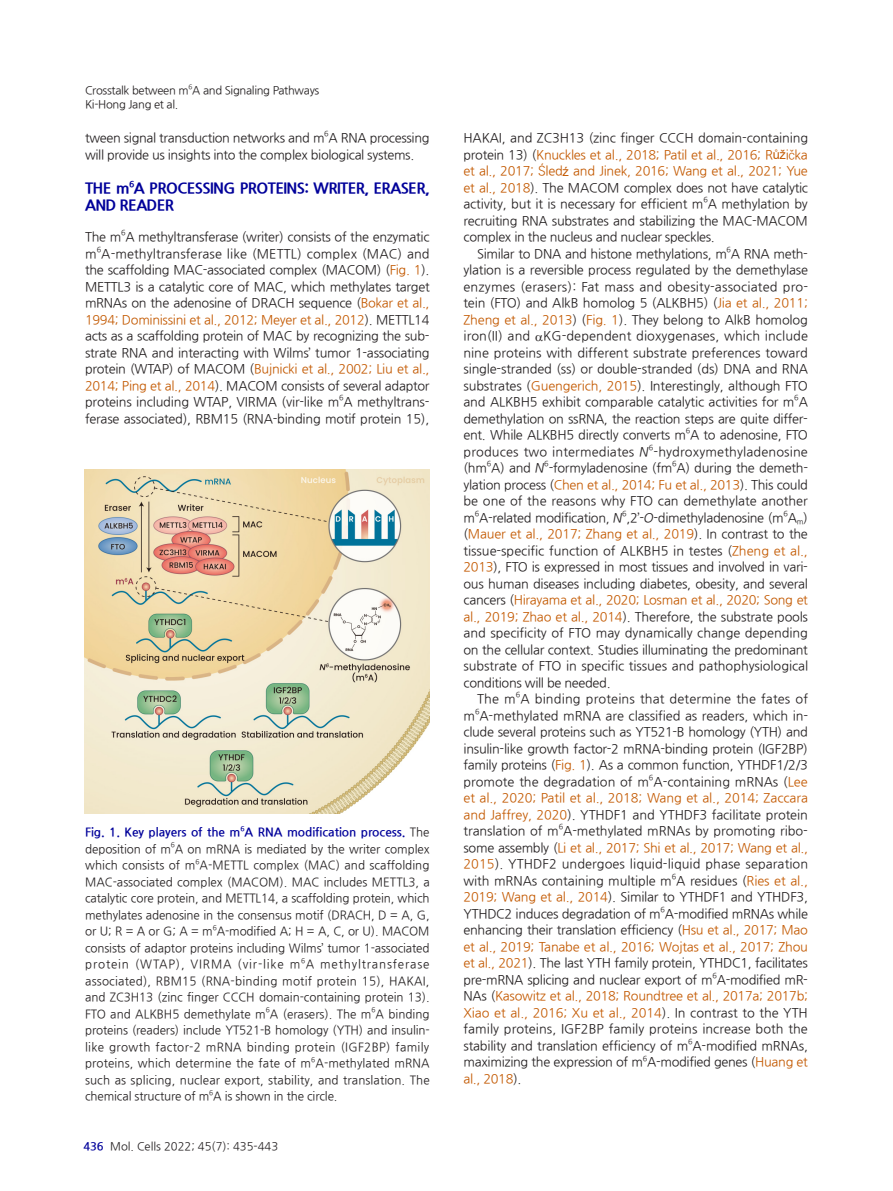
<style>
.page{position:relative;width:893px;height:1191px;background:#fff}
.page>*{position:absolute;margin:0;border:0;box-sizing:border-box;transform-origin:0 0}
.t1{font:800 15px "Nanum Gothic";letter-spacing:-.04em;color:#00009a}
.t2{font:12.75px/16.5px "Nanum Gothic";letter-spacing:-.02em;color:#231f20;text-align:justify}
.t3{font:12.75px "Nanum Gothic";letter-spacing:.01em;color:#231f20}
.t4{font:12.75px "Nanum Gothic";letter-spacing:.015em;color:#231f20}
.t5{font:12.75px "Nanum Gothic";letter-spacing:-.025em;color:#c35900}
.t6{font:12px/16.5px "Nanum Gothic";color:#231f20;text-align:justify}
.t7{font:700 12px "Nanum Gothic";letter-spacing:-.005em;color:#00009a}
.t8{font:11.25px "Nanum Gothic";letter-spacing:-.025em;color:#231f20}
.t9{font:11.25px "Nanum Gothic";color:#231f20}
.t10{font:800 8.7px "Nanum Gothic";color:#00009a}
.t11{font:7.5px "Nanum Gothic";color:#231f20}
.t12{font:7.05px "Nanum Gothic";color:#231f20}
.t13{font:700 7.05px "Nanum Gothic";color:#00009a}
.t14{font:6.6px "Nanum Gothic";color:#231f20}
.s1{color:#c35900}
.s2{font-weight:400;color:#231f20}
.s3{font-weight:700;color:#00009a}
.s4{font-family:"Arial";color:#c35900}
.s5{font-family:"Ko Pub World Dotum";font-weight:300;color:#c35900}
.s6{font-style:italic}
.s7{color:#231f20}
</style>
<div class="page">
<img style="left:85px;top:469px;width:345px;height:345px">
<p class="t14" style="left:188px;top:84px;width:5px">6</p>
<p class="t8" style="left:85px;top:85px;width:236px">Crosstalk between m A and Signaling Pathways</p>
<p class="t8" style="left:85px;top:99px;width:95px">Ki-Hong Jang et al.</p>
<p class="t2" style="left:85px;top:130px;width:346px">tween signal transduction networks and m A RNA processing</p>
<p class="t11" style="left:324px;top:130px;width:6px">6</p>
<p class="t2" style="left:85px;top:146px;width:331px">will provide us insights into the complex biological systems.</p>
<p class="t1" style="left:85px;top:180px;width:346px">THE m A PROCESSING PROTEINS: WRITER, ERASER,</p>
<p class="t10" style="left:129px;top:179px;width:7px">6</p>
<p class="t1" style="left:85px;top:197px;width:91px">AND READER</p>
<p class="t2" style="left:85px;top:229px;width:346px">The m A methyltransferase (writer) consists of the enzymatic</p>
<p class="t11" style="left:121px;top:229px;width:6px">6</p>
<p class="t3" style="left:85px;top:247px;width:346px">m A-methyltransferase like (METTL) complex (MAC) and</p>
<p class="t11" style="left:97px;top:246px;width:6px">6</p>
<p class="t2" style="left:85px;top:262px;width:346px">the scaffolding MAC-associated complex (MACOM) (<span class="s1">Fig. 1</span>).<br>METTL3 is a catalytic core of MAC, which methylates target mRNAs on the adenosine of DRACH sequence (<span class="s1">Bokar et al., 1994; Dominissini et al., 2012; Meyer et al., 2012</span>). METTL14 acts as a scaffolding protein of MAC by recognizing the sub&shy;strate RNA and interacting with Wilms’ tumor 1-associating protein (WTAP) of MACOM (<span class="s1">Bujnicki et al., 2002; Liu et al., 2014; Ping et al., 2014</span>). MACOM consists of several adaptor proteins including WTAP, VIRMA (vir-like m A methyltrans-</p>
<p class="t11" style="left:339px;top:394px;width:6px">6</p>
<p class="t2" style="left:85px;top:410px;width:346px">ferase associated), RBM15 (RNA-binding motif protein 15),</p>
<p class="t13" style="left:240px;top:825px;width:6px">6</p>
<p class="t6" style="left:85px;top:841px;width:346px">deposition of m A on mRNA is mediated by the writer complex</p>
<p class="t7" style="left:85px;top:826px;width:346px">Fig. 1. Key players of the m A RNA modification process. <span class="s2">The</span></p>
<p class="t12" style="left:171px;top:841px;width:6px">6</p>
<p class="t6" style="left:85px;top:857px;width:346px">which consists of m A-METTL complex (MAC) and scaffolding</p>
<p class="t12" style="left:195px;top:858px;width:6px">6</p>
<p class="t6" style="left:85px;top:874px;width:346px">MAC-associated complex (MACOM). MAC includes METTL3, a catalytic core protein, and METTL14, a scaffolding protein, which methylates adenosine in the consensus motif (DRACH, D = A, G, or U; R = A or G; A = m A-modified A; H = A, C, or U). MACOM</p>
<p class="t12" style="left:213px;top:924px;width:6px">6</p>
<p class="t6" style="left:85px;top:940px;width:346px">consists of adaptor proteins including Wilms’ tumor 1-associated protein (WTAP), VIRMA (vir-like m A methyltransferase</p>
<p class="t12" style="left:301px;top:957px;width:6px">6</p>
<p class="t6" style="left:85px;top:973px;width:346px">associated), RBM15 (RNA-binding motif protein 15), HAKAI, and ZC3H13 (zinc finger CCCH domain-containing protein 13).<br>FTO and ALKBH5 demethylate m A (erasers). The m A binding</p>
<p class="t12" style="left:266px;top:1006px;width:6px">6</p>
<p class="t12" style="left:371px;top:1006px;width:6px">6</p>
<p class="t6" style="left:85px;top:1022px;width:346px">proteins (readers) include YT521-B homology (YTH) and insulin&shy;like growth factor-2 mRNA binding protein (IGF2BP) family proteins, which determine the fate of m A-methylated mRNA</p>
<p class="t12" style="left:311px;top:1056px;width:6px">6</p>
<p class="t6" style="left:85px;top:1072px;width:346px">such as splicing, nuclear export, stability, and translation. The chemical structure of m A is shown in the circle.</p>
<p class="t12" style="left:209px;top:1089px;width:6px">6</p>
<p class="t9" style="left:83px;top:1140px;width:196px"><span class="s3">436</span> Mol. Cells 2022; 45(7): 435-443</p>
<p class="t2" style="left:463px;top:130px;width:346px">HAKAI, and ZC3H13 (zinc finger CCCH domain-containing protein 13) (<span class="s1">Knuckles et al., 2018; Patil et al., 2016; R</span><span class="s4">ůž</span><span class="s1">i</span><span class="s5">č</span><span class="s1">ka et al., 2017;</span> <span class="s5">Ś</span><span class="s1">led</span><span class="s4">ź</span> <span class="s1">and Jinek, 2016; Wang et al., 2021; Yue et al., 2018</span>). The MACOM complex does not have catalytic activity, but it is necessary for efficient m A methylation by</p>
<p class="t11" style="left:703px;top:196px;width:6px">6</p>
<p class="t2" style="left:463px;top:212px;width:346px">recruiting RNA substrates and stabilizing the MAC-MACOM complex in the nucleus and nuclear speckles.</p>
<p class="t2" style="left:477px;top:245px;width:332px">Similar to DNA and histone methylations, m A RNA meth-</p>
<p class="t11" style="left:727px;top:246px;width:6px">6</p>
<p class="t2" style="left:463px;top:262px;width:346px">ylation is a reversible process regulated by the demethylase enzymes (erasers): Fat mass and obesity-associated pro&shy;tein (FTO) and AlkB homolog 5 (ALKBH5) (<span class="s1">Jia et al., 2011; Zheng et al., 2013</span>) (<span class="s1">Fig. 1</span>). They belong to AlkB homolog iron(II) and KG-dependent dioxygenases, which include nine proteins with different substrate preferences toward single-stranded (ss) or double-stranded (ds) DNA and RNA substrates (<span class="s1">Guengerich, 2015</span>). Interestingly, although FTO and ALKBH5 exhibit comparable catalytic activities for m A</p>
<p class="t11" style="left:794px;top:394px;width:6px">6</p>
<p class="t2" style="left:463px;top:410px;width:346px">demethylation on ssRNA, the reaction steps are quite differ&shy;ent. While ALKBH5 directly converts m A to adenosine, FTO</p>
<p class="t11" style="left:686px;top:427px;width:6px">6</p>
<p class="t3" style="left:463px;top:445px;width:346px">produces two intermediates <span class="s6">N</span> -hydroxymethyladenosine</p>
<p class="t11" style="left:649px;top:444px;width:6px">6</p>
<p class="t2" style="left:463px;top:460px;width:346px">(hm A) and <span class="s6">N</span> -formyladenosine (fm A) during the demeth-</p>
<p class="t11" style="left:487px;top:460px;width:6px">6</p>
<p class="t11" style="left:544px;top:460px;width:6px">6</p>
<p class="t11" style="left:672px;top:460px;width:6px">6</p>
<p class="t2" style="left:463px;top:476px;width:346px">ylation process (<span class="s1">Chen et al., 2014; Fu et al., 2013</span>). This could be one of the reasons why FTO can demethylate another m A-related modification, <span class="s6">N</span> ,2’-<span class="s6">O</span>-dimethyladenosine (m A<sub>m</sub>)</p>
<p class="t11" style="left:475px;top:510px;width:6px">6</p>
<p class="t11" style="left:622px;top:510px;width:6px">6</p>
<p class="t11" style="left:783px;top:510px;width:6px">6</p>
<p class="t2" style="left:463px;top:526px;width:346px">(<span class="s1">Mauer et al., 2017; Zhang et al., 2019</span>). In contrast to the tissue-specific function of ALKBH5 in testes (<span class="s1">Zheng et al., 2013</span>), FTO is expressed in most tissues and involved in vari&shy;ous human diseases including diabetes, obesity, and several cancers (<span class="s1">Hirayama et al., 2020; Losman et al., 2020; Song et al., 2019; Zhao et al., 2014</span>). Therefore, the substrate pools and specificity of FTO may dynamically change depending on the cellular context. Studies illuminating the predominant substrate of FTO in specific tissues and pathophysiological conditions will be needed.</p>
<p class="t4" style="left:477px;top:693px;width:332px">The m A binding proteins that determine the fates of</p>
<p class="t11" style="left:516px;top:691px;width:6px">6</p>
<p class="t2" style="left:463px;top:707px;width:346px">m A-methylated mRNA are classified as readers, which in-</p>
<p class="t11" style="left:475px;top:708px;width:6px">6</p>
<p class="t2" style="left:463px;top:724px;width:346px">clude several proteins such as YT521-B homology (YTH) and insulin-like growth factor-2 mRNA-binding protein (IGF2BP) family proteins (<span class="s1">Fig. 1</span>). As a common function, YTHDF1/2/3 promote the degradation of m A-containing mRNAs (<span class="s1">Lee</span></p>
<p class="t11" style="left:649px;top:774px;width:6px">6</p>
<p class="t2" style="left:463px;top:790px;width:346px"><span class="s1">et al., 2020; Patil et al., 2018; Wang et al., 2014; Zaccara and Jaffrey, 2020</span>). YTHDF1 and YTHDF3 facilitate protein translation of m A-methylated mRNAs by promoting ribo-</p>
<p class="t11" style="left:559px;top:823px;width:6px">6</p>
<p class="t2" style="left:463px;top:839px;width:346px">some assembly (<span class="s1">Li et al., 2017; Shi et al., 2017; Wang et al., 2015</span>). YTHDF2 undergoes liquid-liquid phase separation with mRNAs containing multiple m A residues (<span class="s1">Ries et al.,</span></p>
<p class="t11" style="left:672px;top:873px;width:6px">6</p>
<p class="t2" style="left:463px;top:889px;width:346px"><span class="s1">2019; Wang et al., 2014</span>). Similar to YTHDF1 and YTHDF3,<br>YTHDC2 induces degradation of m A-modified mRNAs while</p>
<p class="t11" style="left:661px;top:906px;width:6px">6</p>
<p class="t2" style="left:463px;top:922px;width:346px">enhancing their translation efficiency (<span class="s1">Hsu et al., 2017; Mao et al., 2019; Tanabe et al., 2016; Wojtas et al., 2017; Zhou et al., 2021</span>). The last YTH family protein, YTHDC1, facilitates pre-mRNA splicing and nuclear export of m A-modified mR-</p>
<p class="t11" style="left:712px;top:972px;width:6px">6</p>
<p class="t2" style="left:463px;top:988px;width:346px">NAs (<span class="s1">Kasowitz et al., 2018; Roundtree et al., 2017a; 2017b; Xiao et al., 2016; Xu et al., 2014</span>). In contrast to the YTH family proteins, IGF2BP family proteins increase both the stability and translation efficiency of m A-modified mRNAs,</p>
<p class="t11" style="left:688px;top:1038px;width:6px">6</p>
<p class="t2" style="left:463px;top:1054px;width:346px">maximizing the expression of m A-modified genes (<span class="s1">Huang et</span></p>
<p class="t11" style="left:643px;top:1054px;width:6px">6</p>
<p class="t5" style="left:463px;top:1072px;width:59px">al., 2018<span class="s7">).</span></p>
</div>
